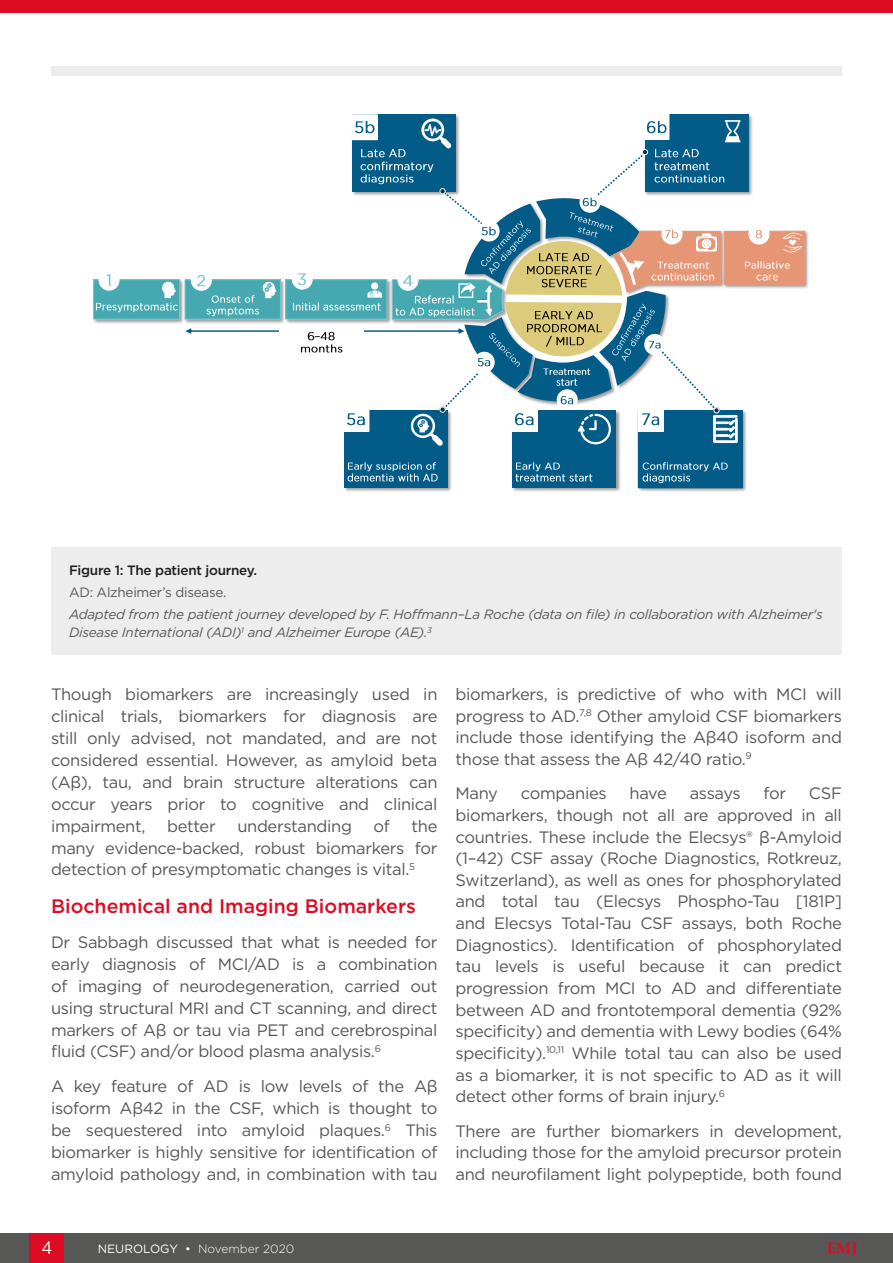
<style>
.page{position:relative;width:893px;height:1263px;background:#fff}
.page>*{position:absolute;margin:0;border:0;box-sizing:border-box;transform-origin:0 0}
.H2__Heading_2{font:500 19.5px "Gotham";color:#dc0c23}
.t1{font:18px "Gotham";color:#fff;scale:.9 1}
.Body_Text{font:16.5px/21.6px "Gotham";letter-spacing:-.02em;color:#575756;text-align:justify}
.t2{font:700 15px "Palatino Linotype";color:#dc0c23}
.t3{font:italic 13.5px/18px "Gotham";letter-spacing:-.02em;color:#575756}
.t4{font:500 13.5px "Gotham";letter-spacing:-.02em;color:#1d1d1d}
.t5{font:13.5px "Gotham";letter-spacing:-.02em;color:#575756}
.t6{font:300 12px "Gotham";color:#fff}
.s1{font-weight:400}
</style>
<div class="page">
<div style="left:0;top:1233px;width:893px;height:30px;background:#575756"></div>
<div style="left:30px;top:1233px;width:34px;height:30px;background:#dc0c23"></div>
<div style="left:0;top:0;width:893px;height:13px;background:#dc0c23"></div>
<div style="left:51px;top:67px;width:791px;height:9px;background:#ededed"></div>
<div style="left:51px;top:547px;width:791px;height:108px;background:#ededed"></div>
<img style="left:93px;top:279px;width:92px;height:45px">
<div style="left:93px;top:280px;width:87px;height:39px;background:#46a9b1"></div>
<div style="left:93px;top:279px;width:87px;height:40px;border:1px solid #7ec6cc"></div>
<div style="left:99px;top:270px;width:21px;height:21px;background:#fff;border-radius:50%"></div>
<img style="left:106px;top:274px;width:12px;height:15px">
<img style="left:805px;top:231px;width:4px;height:57px">
<img style="left:377px;top:114px;width:83px;height:5px">
<div style="left:352px;top:115px;width:104px;height:77px;background:#035c87"></div>
<div style="left:352px;top:115px;width:25px;height:25px;background:#fff"></div>
<div style="left:352px;top:114px;width:25px;height:26px;border:1px solid #fff"></div>
<img style="left:669px;top:114px;width:84px;height:5px">
<div style="left:645px;top:115px;width:103px;height:77px;background:#035c87"></div>
<div style="left:644px;top:114px;width:25px;height:25px;background:#fff"></div>
<img style="left:345px;top:446px;width:107px;height:46px">
<div style="left:344px;top:411px;width:104px;height:77px;background:#035c87"></div>
<img style="left:347px;top:462px;width:91px;height:20px">
<img style="left:513px;top:446px;width:108px;height:46px">
<div style="left:512px;top:411px;width:104px;height:77px;background:#035c87"></div>
<img style="left:516px;top:462px;width:44px;height:10px">
<img style="left:516px;top:474px;width:77px;height:8px">
<img style="left:637px;top:446px;width:110px;height:46px">
<div style="left:638px;top:411px;width:104px;height:77px;background:#035c87"></div>
<div style="left:638px;top:410px;width:105px;height:78px;border:1px solid #035c87"></div>
<img style="left:643px;top:462px;width:85px;height:10px">
<img style="left:643px;top:473px;width:48px;height:10px">
<img style="left:95px;top:301px;width:88px;height:11px">
<svg style="left:162px;top:281px;width:14px;height:17px"></svg>
<div style="left:165px;top:282px;width:7px;height:7px;background:#fff;border-radius:50%"></div>
<div style="left:163px;top:286px;width:7px;height:7px;background:#fff;border-radius:50%"></div>
<svg style="left:185px;top:119px;width:620px;height:327px"></svg>
<p class="t4" style="left:69px;top:561px;width:190px">Figure 1: The patient journey.</p>
<p class="t5" style="left:69px;top:583px;width:159px">AD: Alzheimer’s disease.</p>
<p class="t3" style="left:69px;top:605px;width:755px">Adapted from the patient journey developed by F. Hoffmann–La Roche (data on file) in collaboration with Alzheimer's<br>Disease International (ADI)<sup>1</sup> and Alzheimer Europe (AE).<sup>3</sup></p>
<p class="Body_Text" style="left:51px;top:683px;width:388px">Though biomarkers are increasingly used in clinical trials, biomarkers for diagnosis are still only advised, not mandated, and are not considered essential. However, as amyloid beta (Aβ), tau, and brain structure alterations can occur years prior to cognitive and clinical impairment,</p>
<p class="Body_Text" style="left:167px;top:814px;width:50px">better</p>
<p class="Body_Text" style="left:237px;top:814px;width:116px">understanding</p>
<p class="Body_Text" style="left:374px;top:814px;width:18px">of</p>
<p class="Body_Text" style="left:51px;top:814px;width:388px;text-indent:361px">the many evidence-backed, robust biomarkers for detection of presymptomatic changes is vital.<sup>5</sup></p>
<p class="H2__Heading_2" style="left:51px;top:893px;width:366px">Biochemical and Imaging Biomarkers</p>
<p class="Body_Text" style="left:51px;top:931px;width:388px">Dr Sabbagh discussed that what is needed for early diagnosis of MCI/AD is a combination of imaging of neurodegeneration, carried out using structural MRI and CT scanning, and direct markers of Aβ or tau via PET and cerebrospinal fluid (CSF) and/or blood plasma analysis.<sup>6</sup></p>
<p class="Body_Text" style="left:51px;top:1075px;width:388px">A key feature of AD is low levels of the Aβ isoform Aβ42 in the CSF, which is thought to be sequestered into amyloid plaques.<sup>6</sup> This biomarker is highly sensitive for identification of amyloid pathology and, in combination with tau</p>
<p class="Body_Text" style="left:455px;top:683px;width:388px">biomarkers, is predictive of who with MCI will progress to AD.<sup>7,8</sup> Other amyloid CSF biomarkers include those identifying the Aβ40 isoform and those that assess the Aβ 42/40 ratio.<sup>9</sup></p>
<p class="Body_Text" style="left:455px;top:782px;width:44px">Many</p>
<p class="Body_Text" style="left:521px;top:782px;width:87px">companies</p>
<p class="Body_Text" style="left:629px;top:782px;width:39px">have</p>
<p class="Body_Text" style="left:690px;top:782px;width:53px">assays</p>
<p class="Body_Text" style="left:764px;top:782px;width:24px">for</p>
<p class="Body_Text" style="left:455px;top:782px;width:388px;text-indent:353px">CSF biomarkers, though not all are approved in all countries. These include the Elecsys® β-Amyloid (1–42) CSF assay (Roche Diagnostics, Rotkreuz, Switzerland), as well as ones for phosphorylated and total tau (Elecsys Phospho-Tau [181P] and Elecsys Total-Tau CSF assays, both Roche Diagnostics). Identification of phosphorylated tau levels is useful because it can predict progression from MCI to AD and differentiate between AD and frontotemporal dementia (92% specificity) and dementia with Lewy bodies (64% specificity).<sup>10,11</sup> While total tau can also be used as a biomarker, it is not specific to AD as it will detect other forms of brain injury.<sup>6</sup></p>
<p class="Body_Text" style="left:455px;top:1119px;width:388px">There are further biomarkers in development, including those for the amyloid precursor protein and neurofilament light polypeptide, both found</p>
<p class="t1" style="left:41px;top:1236px;width:14px">4</p>
<p class="t6" style="left:98px;top:1241px;width:198px"><span class="s1">NEUROLOGY •</span> November 2020</p>
<p class="t2" style="left:827px;top:1238px;width:32px">EMJ</p>
</div>
